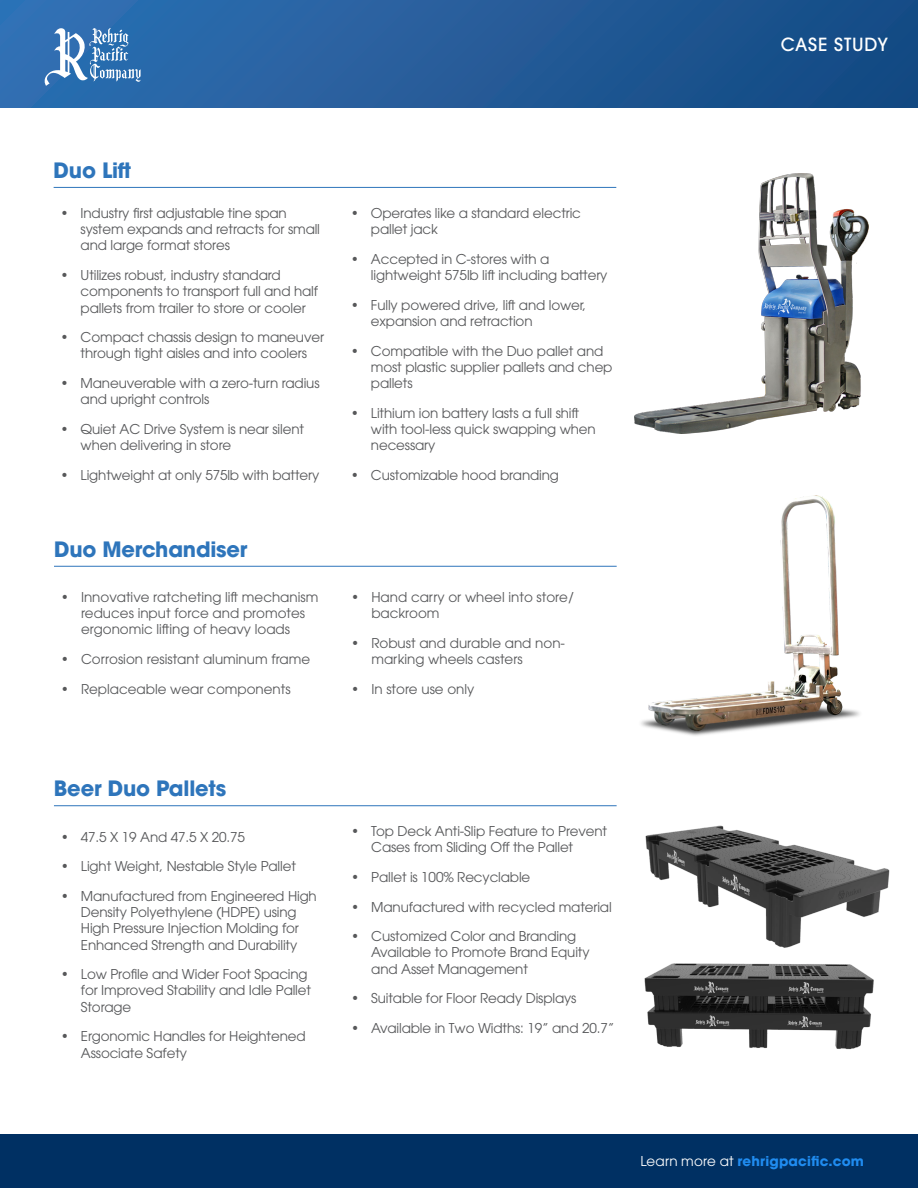
<style>
.page{position:relative;width:918px;height:1188px;background:#fff}
.page>*{position:absolute;margin:0;border:0;box-sizing:border-box;transform-origin:0 0}
.Section_Title{font:700 21px "ITC Avant Garde Pro";letter-spacing:-.01em;color:#2e75bb}
.Highlight_text{font:500 18px "ITC Avant Garde Pro";letter-spacing:.035em;color:#fff}
.t1{font:13.5px/16.2px "ITC Avant Garde Pro";letter-spacing:-.01em;color:#57585a}
.t2{font:700 13.5px "ITC Avant Garde Pro";letter-spacing:.015em;color:#208cf0}
.s1{font-weight:400;color:#fff}
</style>
<div class="page">
<div style="left:0;top:1134px;width:918px;height:54px;background:#003063"></div>
<div style="left:0;top:0;width:918px;height:108px;background:linear-gradient(to right,#3270b4,#154982)"></div>
<hr style="left:54px;top:566px;width:563px;height:1px;background:#2e75bb">
<img style="left:641px;top:495px;width:219px;height:241px">
<hr style="left:54px;top:805px;width:563px;height:1px;background:#2e75bb">
<img style="left:644px;top:825px;width:246px;height:225px">
<hr style="left:54px;top:187px;width:562px;height:1px;background:#2e75bb">
<svg style="left:42px;top:28px;width:99px;height:58px;background:#5c8fc1"></svg>
<img style="left:634px;top:173px;width:235px;height:261px">
<p class="Highlight_text" style="left:781px;top:33px;width:109px">CASE STUDY</p>
<p class="Section_Title" style="left:54px;top:156px;width:79px">Duo Lift</p>
<p class="t1" style="left:81px;top:205px;width:241px;text-indent:-20px">• Industry first adjustable tine span system expands and retracts for small and large format stores</p>
<p class="t1" style="left:81px;top:267px;width:239px;text-indent:-20px">• Utilizes robust, industry standard components to transport full and half pallets from trailer to store or cooler</p>
<p class="t1" style="left:60px;top:329px;width:265px;text-align:center">• Compact chassis design to maneuver through tight aisles and into coolers</p>
<p class="t1" style="left:81px;top:375px;width:241px;text-indent:-20px">• Maneuverable with a zero-turn radius and upright controls</p>
<p class="t1" style="left:81px;top:421px;width:225px;text-indent:-20px">• Quiet AC Drive System is near silent when delivering in store</p>
<p class="t1" style="left:60px;top:467px;width:260px">• Lightweight at only 575lb with battery</p>
<p class="Section_Title" style="left:54px;top:535px;width:195px">Duo Merchandiser</p>
<p class="t1" style="left:61px;top:589px;width:259px;text-align:center">• Innovative ratcheting lift mechanism reduces input force and promotes ergonomic lifting of heavy loads</p>
<p class="t1" style="left:61px;top:651px;width:251px">• Corrosion resistant aluminum frame</p>
<p class="t1" style="left:61px;top:681px;width:231px">• Replaceable wear components</p>
<p class="t1" style="left:371px;top:205px;width:212px;text-indent:-20px">• Operates like a standard electric pallet jack</p>
<p class="t1" style="left:371px;top:251px;width:238px;text-indent:-20px">• Accepted in C-stores with a lightweight 575lb lift including battery</p>
<p class="t1" style="left:371px;top:297px;width:217px;text-indent:-20px">• Fully powered drive, lift and lower, expansion and retraction</p>
<p class="t1" style="left:371px;top:343px;width:243px;text-indent:-20px">• Compatible with the Duo pallet and most plastic supplier pallets and chep pallets</p>
<p class="t1" style="left:371px;top:405px;width:226px;text-indent:-20px">• Lithium ion battery lasts a full shift with tool-less quick swapping when necessary</p>
<p class="t1" style="left:351px;top:467px;width:210px">• Customizable hood branding</p>
<p class="t1" style="left:371px;top:589px;width:204px;text-indent:-20px">• Hand carry or wheel into store/ backroom</p>
<p class="t1" style="left:371px;top:635px;width:195px;text-indent:-20px">• Robust and durable and non&shy;marking wheels casters</p>
<p class="t1" style="left:351px;top:681px;width:125px">• In store use only</p>
<p class="Section_Title" style="left:54px;top:775px;width:174px">Beer Duo Pallets</p>
<p class="t1" style="left:61px;top:828px;width:186px">• 47.5 X 19 And 47.5 X 20.75</p>
<p class="t1" style="left:61px;top:858px;width:237px">• Light Weight, Nestable Style Pallet</p>
<p class="t1" style="left:61px;top:888px;width:258px;text-align:center">• Manufactured from Engineered High Density Polyethylene (HDPE) using<br>High Pressure Injection Molding for Enhanced Strength and Durability</p>
<p class="t1" style="left:81px;top:966px;width:232px;text-indent:-20px">• Low Profile and Wider Foot Spacing for Improved Stability and Idle Pallet<br>Storage</p>
<p class="t1" style="left:81px;top:1028px;width:226px;text-indent:-20px">• Ergonomic Handles for Heightened<br>Associate Safety</p>
<p class="t1" style="left:371px;top:823px;width:237px;text-indent:-20px">• Top Deck Anti-Slip Feature to Prevent<br>Cases from Sliding Off the Pallet</p>
<p class="t1" style="left:351px;top:869px;width:181px">• Pallet is 100% Recyclable</p>
<p class="t1" style="left:351px;top:898px;width:262px">• Manufactured with recycled material</p>
<p class="t1" style="left:371px;top:928px;width:220px;text-indent:-20px">• Customized Color and Branding<br>Available to Promote Brand Equity and Asset Management</p>
<p class="t1" style="left:351px;top:990px;width:227px">• Suitable for Floor Ready Displays</p>
<p class="t1" style="left:351px;top:1020px;width:265px">• Available in Two Widths: 19” and 20.7”</p>
<p class="t2" style="left:640px;top:1152px;width:225px"><span class="s1">Learn more at</span> rehrigpacific.com</p>
</div>
